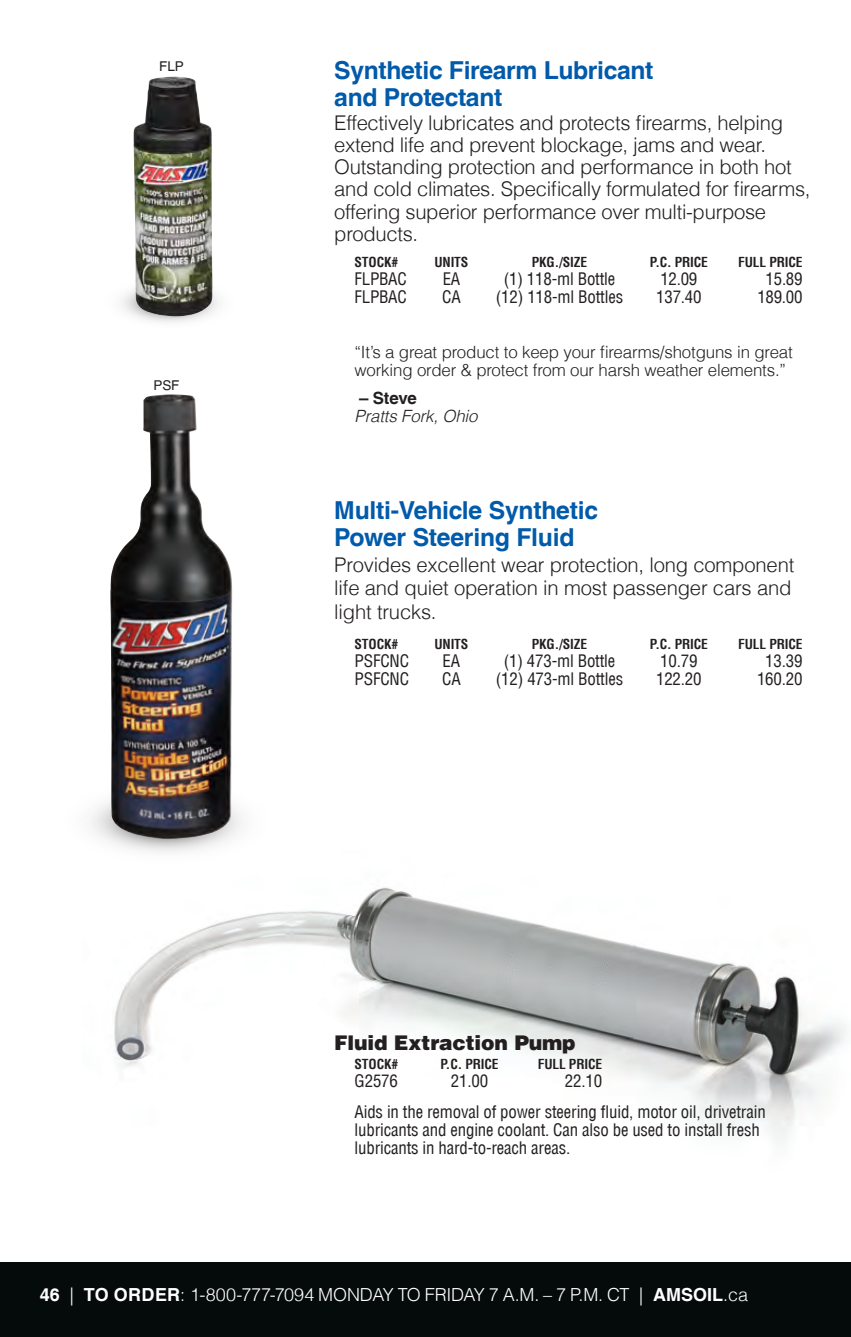
<style>
.page{position:relative;width:851px;height:1337px;background:#fff}
.page>*{position:absolute;margin:0;border:0;box-sizing:border-box;transform-origin:0 0}
.ProductName-Blue{font:700 24.75px/27px "Helvetica LT";letter-spacing:-.015em;color:#015aaa}
.MainBodyCopy{font:300 20.25px/22.1px "Helvetica LT";letter-spacing:-.015em;color:#231f20}
.ProductName-Black{font:900 20.25px "Helvetica LT";letter-spacing:-.01em;color:#231f20}
.t1{font:300 18px "Helvetica LT";letter-spacing:-.01em;color:#fff}
.InfoEnd2{font:condensed 16.88px "Helvetica LT";letter-spacing:-.01em;color:#231f20}
.Info{font:condensed 16.88px/18px "Helvetica LT";letter-spacing:-.01em;color:#231f20}
.Info-2{font:300 16.88px/18px "Helvetica LT";letter-spacing:-.01em;color:#231f20}
.Info-3{font:italic 300 16.88px "Helvetica LT";letter-spacing:-.01em;color:#231f20}
.Info-4{font:700 16.88px "Helvetica LT";letter-spacing:-.01em;color:#231f20}
.InfoHead2{font:700 condensed 13.5px "Helvetica LT";letter-spacing:-.01em;color:#231f20}
.ProductCode{font:13.5px "Helvetica LT";letter-spacing:-.01em;color:#231f20}
.s1{font-weight:700}
</style>
<div class="page">
<img style="left:114px;top:887px;width:733px;height:254px">
<img style="left:122px;top:270px;width:97px;height:52px">
<img style="left:133px;top:76px;width:79px;height:241px">
<div style="left:0;top:1261px;width:850px;height:75px;background:#050a0a"></div>
<hr style="left:850px;top:1261px;width:1px;height:75px;background:#050a0a">
<img style="left:110px;top:394px;width:122px;height:445px">
<p class="ProductCode" style="left:159px;top:58px;width:26px">FLP</p>
<p class="ProductName-Blue" style="left:334px;top:56px;width:321px">Synthetic Firearm Lubricant and Protectant</p>
<p class="MainBodyCopy" style="left:334px;top:112px;width:477px">Effectively lubricates and protects firearms, helping extend life and prevent blockage, jams and wear.<br>Outstanding protection and performance in both hot and cold climates. Specifically formulated for firearms, offering superior performance over multi-purpose products.</p>
<p class="InfoHead2" style="left:354px;top:254px;width:45px">STOCK#</p>
<p class="InfoHead2" style="left:434px;top:254px;width:35px">UNITS</p>
<p class="InfoHead2" style="left:532px;top:254px;width:57px">PKG./SIZE</p>
<p class="InfoHead2" style="left:649px;top:254px;width:60px">P.C. PRICE</p>
<p class="InfoHead2" style="left:738px;top:254px;width:66px">FULL PRICE</p>
<p class="InfoEnd2" style="left:354px;top:268px;width:54px">FLPBAC</p>
<p class="InfoEnd2" style="left:442px;top:268px;width:19px">EA</p>
<p class="InfoEnd2" style="left:503px;top:268px;width:113px">(1) 118-ml Bottle</p>
<p class="InfoEnd2" style="left:660px;top:268px;width:38px">12.09</p>
<p class="InfoEnd2" style="left:765px;top:268px;width:38px">15.89</p>
<p class="InfoEnd2" style="left:354px;top:286px;width:54px">FLPBAC</p>
<p class="InfoEnd2" style="left:442px;top:286px;width:20px">CA</p>
<p class="InfoEnd2" style="left:496px;top:286px;width:129px">(12) 118-ml Bottles</p>
<p class="InfoEnd2" style="left:656px;top:286px;width:47px">137.40</p>
<p class="InfoEnd2" style="left:757px;top:286px;width:47px">189.00</p>
<p class="Info-2" style="left:354px;top:343px;width:440px">“It’s a great product to keep your firearms/shotguns in great working order &amp; protect from our harsh weather elements.”</p>
<p class="Info-4" style="left:359px;top:388px;width:59px">– Steve</p>
<p class="Info-3" style="left:354px;top:406px;width:124px">Pratts Fork, Ohio</p>
<p class="ProductCode" style="left:153px;top:377px;width:27px">PSF</p>
<p class="ProductName-Blue" style="left:334px;top:497px;width:265px">Multi-Vehicle Synthetic<br>Power Steering Fluid</p>
<p class="MainBodyCopy" style="left:334px;top:553px;width:461px;line-height:23.4px">Provides excellent wear protection, long component life and quiet operation in most passenger cars and light trucks.</p>
<p class="InfoHead2" style="left:354px;top:635px;width:45px">STOCK#</p>
<p class="InfoHead2" style="left:434px;top:635px;width:35px">UNITS</p>
<p class="InfoHead2" style="left:532px;top:635px;width:57px">PKG./SIZE</p>
<p class="InfoHead2" style="left:649px;top:635px;width:60px">P.C. PRICE</p>
<p class="InfoHead2" style="left:738px;top:635px;width:66px">FULL PRICE</p>
<p class="InfoEnd2" style="left:354px;top:650px;width:56px">PSFCNC</p>
<p class="InfoEnd2" style="left:442px;top:650px;width:19px">EA</p>
<p class="InfoEnd2" style="left:503px;top:650px;width:113px">(1) 473-ml Bottle</p>
<p class="InfoEnd2" style="left:660px;top:650px;width:39px">10.79</p>
<p class="InfoEnd2" style="left:765px;top:650px;width:39px">13.39</p>
<p class="InfoEnd2" style="left:354px;top:668px;width:56px">PSFCNC</p>
<p class="InfoEnd2" style="left:442px;top:668px;width:20px">CA</p>
<p class="InfoEnd2" style="left:496px;top:668px;width:129px">(12) 473-ml Bottles</p>
<p class="InfoEnd2" style="left:656px;top:668px;width:47px">122.20</p>
<p class="InfoEnd2" style="left:757px;top:668px;width:47px">160.20</p>
<p class="ProductName-Black" style="left:334px;top:1029px;width:243px">Fluid Extraction Pump</p>
<p class="InfoHead2" style="left:354px;top:1055px;width:45px">STOCK#</p>
<p class="InfoHead2" style="left:440px;top:1055px;width:60px">P.C. PRICE</p>
<p class="InfoHead2" style="left:537px;top:1055px;width:66px">FULL PRICE</p>
<p class="InfoEnd2" style="left:354px;top:1070px;width:45px">G2576</p>
<p class="InfoEnd2" style="left:451px;top:1070px;width:39px">21.00</p>
<p class="InfoEnd2" style="left:565px;top:1070px;width:39px">22.10</p>
<p class="Info" style="left:354px;top:1103px;width:412px">Aids in the removal of power steering fluid, motor oil, drivetrain lubricants and engine coolant. Can also be used to install fresh lubricants in hard-to-reach areas.</p>
<p class="t1" style="left:40px;top:1283px;width:710px"><span class="s1">46</span> | <span class="s1">TO ORDER</span>: 1-800-777-7094 MONDAY TO FRIDAY 7 A.M. – 7 P.M. CT | <span class="s1">AMSOIL</span>.ca</p>
</div>
